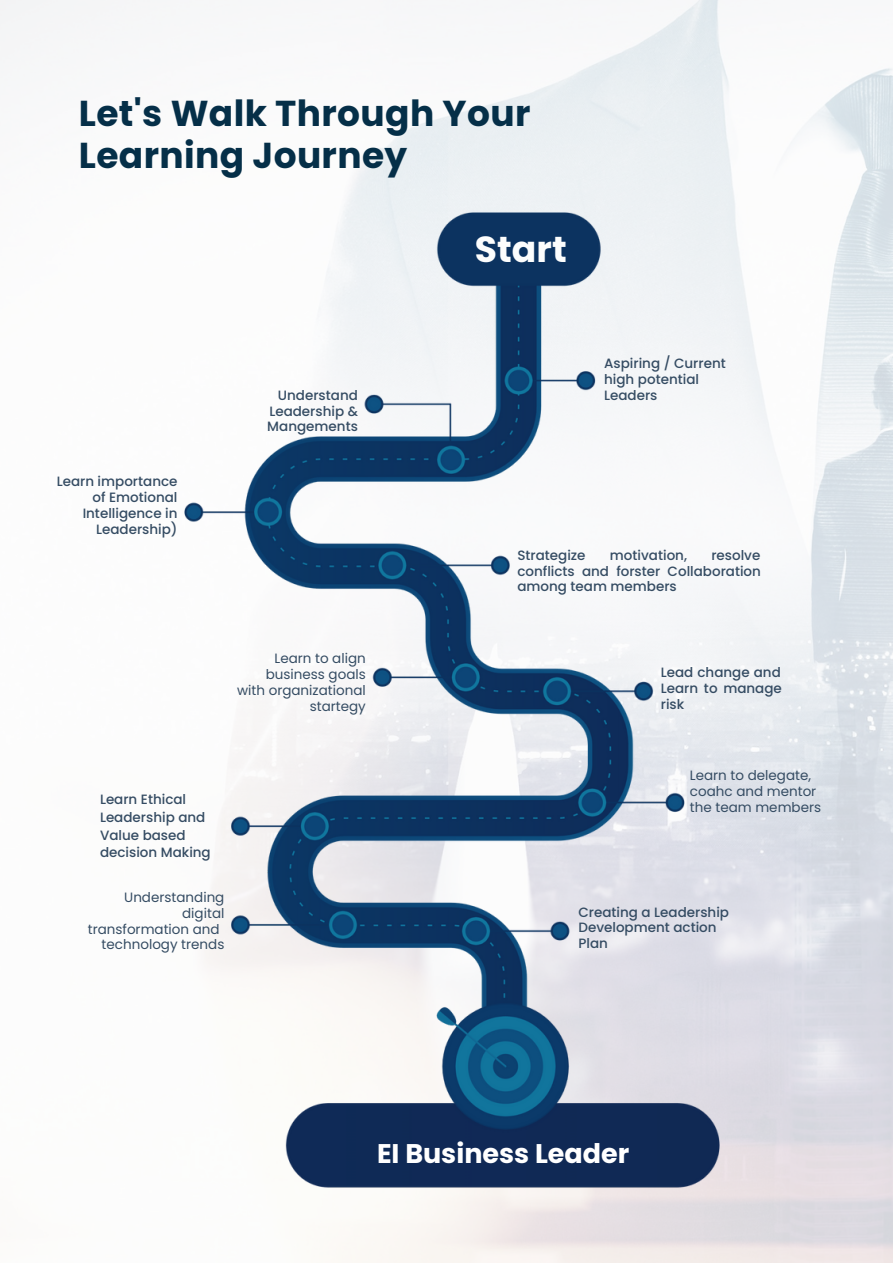
<style>
.page{position:relative;width:893px;height:1264px;background:#fff}
.page>*{position:absolute;margin:0;border:0;box-sizing:border-box;transform-origin:0 0}
.t1{font:700 36.15px "Poppins";color:#fcfdfd}
.t2{font:700 36px/42.8px "Poppins";letter-spacing:.01em;color:#052f48}
.t3{font:700 27px "Poppins";color:#fff}
.t4{font:500 13.5px/15.8px "Poppins";color:#354c63}
.t5{font:13.5px/15.8px "Poppins";color:#354c63;text-align:right}
</style>
<div class="page">
<img style="left:0;top:0;width:892px;height:1262px">
<img style="left:177px;top:206px;width:549px;height:987px">
<p class="t2" style="left:79px;top:92px;width:453px">Let's Walk Through Your<br>Learning Journey</p>
<p class="t4" style="left:57px;top:473px;width:122px;text-align:right">Learn importance of Emotional<br>Intelligence in<br>Leadership)</p>
<p class="t4" style="left:267px;top:387px;width:92px;text-align:justify;text-indent:11px">Understand Leadership &amp; Mangements</p>
<p class="t5" style="left:237px;top:651px;width:130px">Learn to align business goals with organizational startegy</p>
<p class="t4" style="left:100px;top:789px;width:112px;line-height:18px">Learn Ethical<br>Leadership and<br>Value based decision Making</p>
<p class="t5" style="left:124px;top:889px;width:102px">Understanding</p>
<p class="t5" style="left:182px;top:905px;width:44px">digital</p>
<p class="t5" style="left:88px;top:921px;width:133px">transformation and</p>
<p class="t5" style="left:102px;top:936px;width:124px">technology trends</p>
<p class="t1" style="left:475px;top:224px;width:93px">Start</p>
<p class="t4" style="left:604px;top:355px;width:123px">Aspiring / Current high potential<br>Leaders</p>
<p class="t4" style="left:517px;top:547px;width:70px">Strategize</p>
<p class="t4" style="left:610px;top:547px;width:79px">motivation,</p>
<p class="t4" style="left:517px;top:547px;width:245px;text-align:justify;text-indent:194px">resolve conflicts and forster Collaboration among team members</p>
<p class="t4" style="left:660px;top:664px;width:123px;text-align:justify">Lead change and Learn to manage risk</p>
<p class="t5" style="left:690px;top:767px;width:133px;text-align:left">Learn to delegate, coahc and mentor the team members</p>
<p class="t4" style="left:578px;top:904px;width:152px">Creating a Leadership<br>Development action<br>Plan</p>
<p class="t3" style="left:377px;top:1134px;width:254px">EI Business Leader</p>
</div>
